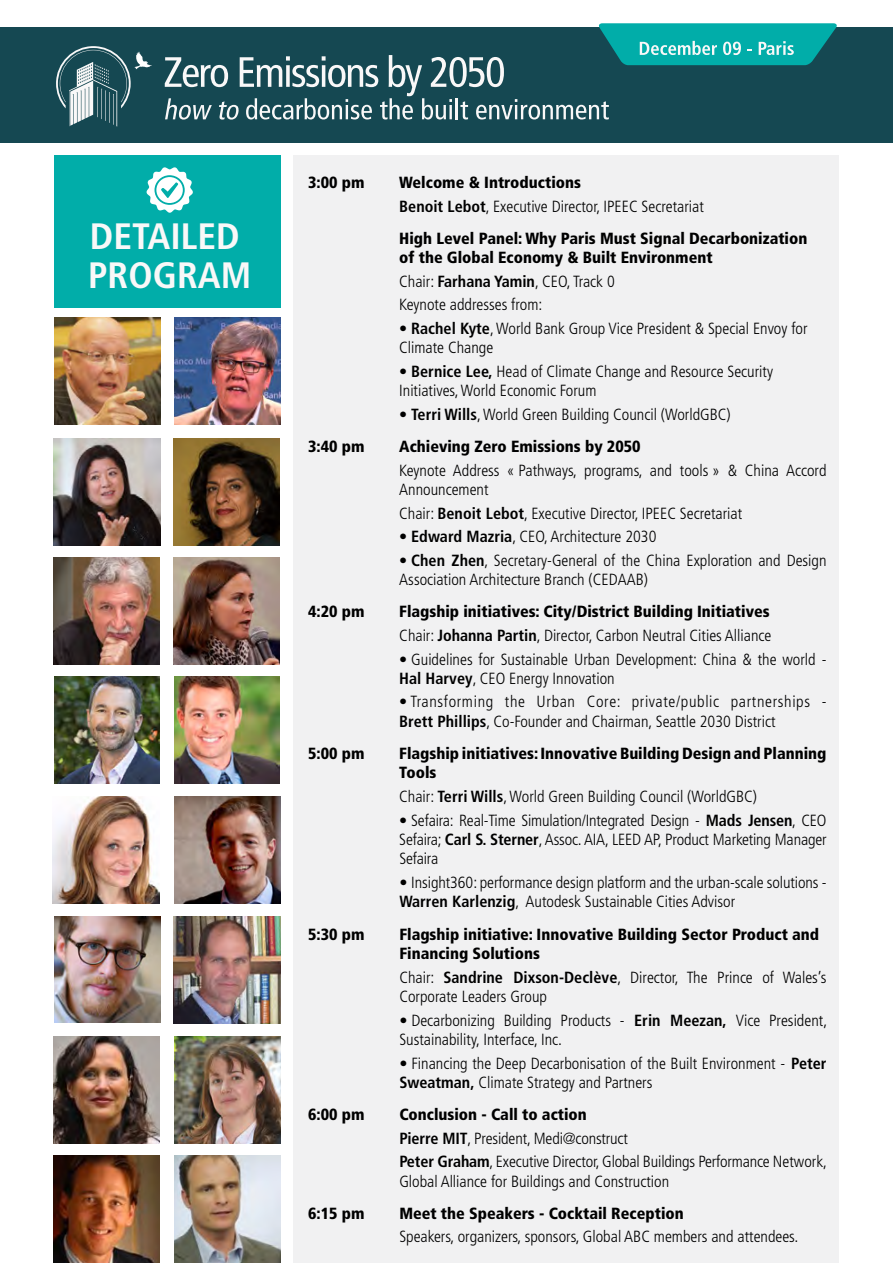
<style>
.page{position:relative;width:893px;height:1263px;background:#fff}
.page>*{position:absolute;margin:0;border:0;box-sizing:border-box;transform-origin:0 0}
.t1{font:700 condensed 36.75px/39.2px "Frutiger";color:#f9f8f8}
.t2{font:300 condensed 16.2px/19.4px "Frutiger LT Std";color:#000}
.t3{font:900 condensed 16.2px/19.4px "Frutiger LT Std";color:#000}
.t4{font:300 condensed 16.2px/19.4px "Frutiger LT Std";letter-spacing:.04em;color:#000}
.s1{font-weight:900}
.s2{font-weight:700}
.s3{font-weight:300}
</style>
<div class="page">
<div style="left:293px;top:155px;width:546px;height:1108px;background:#f1f1f2"></div>
<div style="left:54px;top:155px;width:227px;height:152px;background:#01ada9"></div>
<svg style="left:146px;top:167px;width:47px;height:46px"></svg>
<img style="left:174px;top:439px;width:106px;height:106px">
<img style="left:174px;top:318px;width:107px;height:106px">
<img style="left:54px;top:558px;width:106px;height:106px">
<img style="left:55px;top:677px;width:105px;height:106px">
<img style="left:174px;top:917px;width:106px;height:106px">
<img style="left:54px;top:439px;width:106px;height:106px">
<img style="left:54px;top:318px;width:106px;height:106px">
<img style="left:173px;top:558px;width:107px;height:106px">
<img style="left:174px;top:677px;width:105px;height:106px">
<img style="left:174px;top:797px;width:107px;height:106px">
<img style="left:174px;top:1156px;width:107px;height:106px">
<img style="left:54px;top:917px;width:106px;height:105px">
<img style="left:53px;top:797px;width:106px;height:106px">
<div style="left:0;top:27px;width:893px;height:116px;background:#154852"></div>
<svg style="left:56px;top:46px;width:96px;height:81px"></svg>
<svg style="left:165px;top:23px;width:672px;height:97px"></svg>
<img style="left:54px;top:1036px;width:106px;height:107px">
<img style="left:174px;top:1036px;width:107px;height:107px">
<img style="left:54px;top:1156px;width:106px;height:106px">
<h1 class="t1" style="left:88px;top:217px;width:164px">DETAILED<br>PROGRAM</h1>
<p class="t3" style="left:308px;top:173px;width:58px">3:00 pm</p>
<p class="t2" style="left:399px;top:171px;width:306px;line-height:23.7px"><span class="s1">Welcome &amp; Introductions<br></span><span class="s2">Benoit Lebot</span>, Executive Director, IPEEC Secretariat</p>
<p class="t3" style="left:399px;top:228px;width:410px">High Level Panel: Why Paris Must Signal Decarbonization of the Global Economy &amp; Built Environment</p>
<p class="t2" style="left:399px;top:270px;width:217px;line-height:23.5px">Chair: <span class="s2">Farhana Yamin</span>, CEO, Track 0<br>Keynote addresses from:</p>
<p class="t2" style="left:399px;top:319px;width:410px">• <span class="s2">Rachel Kyte</span>,World Bank Group Vice President &amp; Special Envoy for<br>Climate Change</p>
<p class="t2" style="left:399px;top:362px;width:375px">• <span class="s2">Bernice Lee,</span> Head of Climate Change and Resource Security<br>Initiatives, World Economic Forum</p>
<p class="t2" style="left:399px;top:405px;width:333px">• <span class="s2">Terri Wills</span>,World Green Building Council (WorldGBC)</p>
<p class="t3" style="left:308px;top:437px;width:58px">3:40 pm</p>
<p class="t3" style="left:399px;top:437px;width:243px">Achieving Zero Emissions by 2050</p>
<p class="t2" style="left:399px;top:461px;width:429px">Keynote Address « Pathways, programs, and tools » &amp; China Accord<br>Announcement</p>
<p class="t2" style="left:399px;top:504px;width:344px">Chair: <span class="s2">Benoit Lebot</span>, Executive Director, IPEEC Secretariat</p>
<p class="t2" style="left:399px;top:527px;width:259px">• <span class="s2">Edward Mazria</span>, CEO, Architecture 2030</p>
<p class="t2" style="left:399px;top:551px;width:429px">• <span class="s2">Chen Zhen</span>, Secretary-General of the China Exploration and Design<br>Association Architecture Branch (CEDAAB)</p>
<p class="t3" style="left:308px;top:602px;width:58px">4:20 pm</p>
<p class="t3" style="left:399px;top:600px;width:374px;line-height:23.5px">Flagship initiatives: City/District Building Initiatives<br><span class="s3">Chair:</span> <span class="s2">Johanna Partin</span><span class="s3">, Director, Carbon Neutral Cities Alliance</span></p>
<p class="t2" style="left:399px;top:649px;width:429px">• Guidelines for Sustainable Urban Development: China &amp; the world -<br><span class="s2">Hal Harvey</span>, CEO Energy Innovation</p>
<p class="t4" style="left:399px;top:692px;width:429px">• Transforming the Urban Core: private/public partnerships -<br><span class="s2">Brett Phillips</span>, Co-Founder and Chairman, Seattle 2030 District</p>
<p class="t3" style="left:308px;top:744px;width:58px">5:00 pm</p>
<p class="t3" style="left:399px;top:744px;width:429px">Flagship initiatives: Innovative Building Design and Planning<br>Tools</p>
<p class="t2" style="left:399px;top:787px;width:359px">Chair: <span class="s2">Terri Wills</span>,World Green Building Council (WorldGBC)</p>
<p class="t2" style="left:399px;top:810px;width:429px;text-align:justify">• Sefaira: Real-Time Simulation/Integrated Design - <span class="s2">Mads Jensen</span>, CEO Sefaira; <span class="s2">Carl S. Sterner</span>,Assoc.AIA, LEED AP, Product Marketing Manager Sefaira</p>
<p class="t2" style="left:399px;top:873px;width:429px">• Insight360: performance design platform and the urban-scale solutions -<br><span class="s2">Warren Karlenzig</span>, Autodesk Sustainable Cities Advisor</p>
<p class="t3" style="left:308px;top:924px;width:58px">5:30 pm</p>
<p class="t3" style="left:399px;top:924px;width:421px">Flagship initiative: Innovative Building Sector Product and<br>Financing Solutions</p>
<p class="t2" style="left:399px;top:967px;width:429px">Chair: <span class="s2">Sandrine Dixson-Declève</span>, Director, The Prince of Wales’s<br>Corporate Leaders Group</p>
<p class="t2" style="left:399px;top:1010px;width:429px">• Decarbonizing Building Products - <span class="s2">Erin Meezan,</span> Vice President,<br>Sustainability, Interface, Inc.</p>
<p class="t2" style="left:399px;top:1053px;width:429px">• Financing the Deep Decarbonisation of the Built Environment - <span class="s2">Peter<br>Sweatman,</span> Climate Strategy and Partners</p>
<p class="t3" style="left:308px;top:1105px;width:58px">6:00 pm</p>
<p class="t2" style="left:399px;top:1103px;width:429px;line-height:23.5px"><span class="s1">Conclusion - Call to action<br></span><span class="s2">Pierre MIT</span>, President, Medi@construct<br><span class="s2">Peter Graham</span>, Executive Director, Global Buildings Performance Network,</p>
<p class="t2" style="left:399px;top:1172px;width:271px">Global Alliance for Buildings and Construction</p>
<p class="t3" style="left:308px;top:1203px;width:58px">6:15 pm</p>
<p class="t3" style="left:399px;top:1203px;width:286px">Meet the Speakers - Cocktail Reception</p>
<p class="t2" style="left:399px;top:1227px;width:400px">Speakers, organizers, sponsors, Global ABC members and attendees.</p>
</div>
